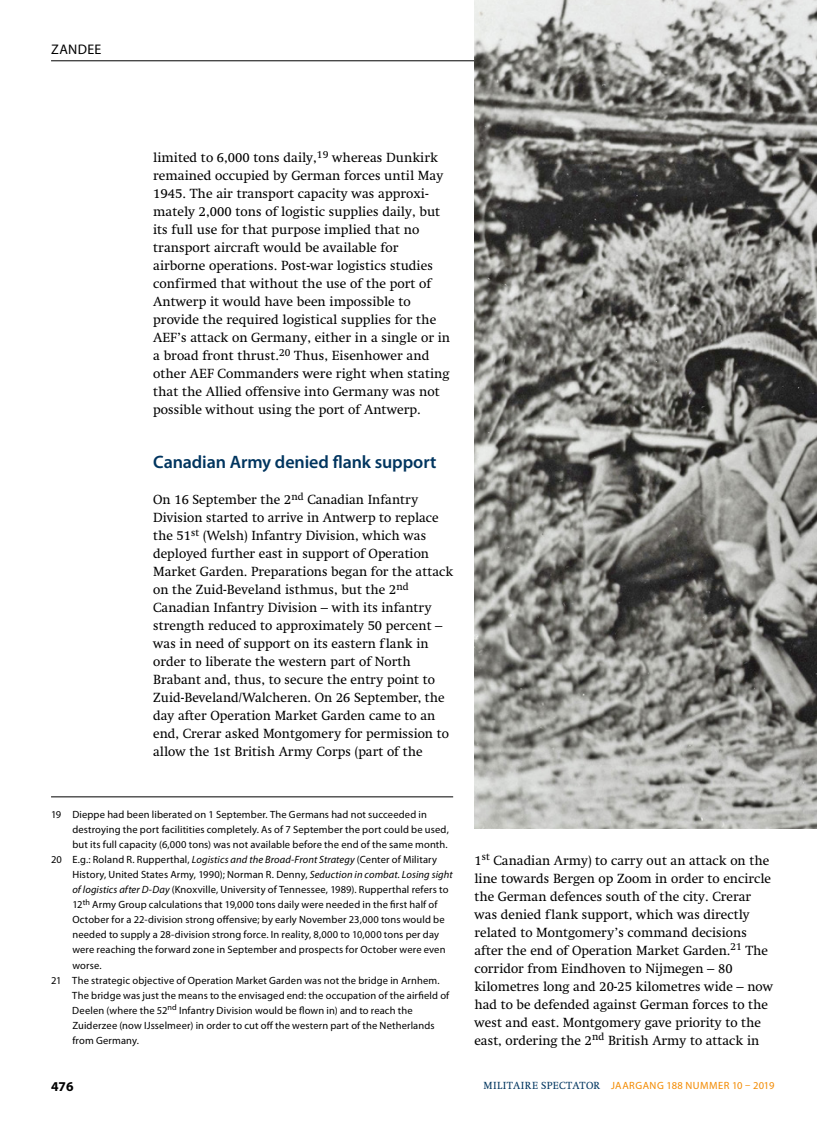
<style>
.page{position:relative;width:817px;height:1136px;background:#fff}
.page>*{position:absolute;margin:0;border:0;box-sizing:border-box;transform-origin:0 0}
.t1{font:600 18px "Myriad Pro";letter-spacing:-.005em;color:#00355f}
.t2{font:13.95px "Myriad Pro";color:#000}
.t3{font:13.5px/18px "Swift LT Std";color:#000}
.t4{font:700 13.5px "Myriad Pro";color:#000}
.t5{font:10.5px "Myriad Pro";letter-spacing:.015em;color:#000}
.t6{font:10.5px "Myriad Pro";letter-spacing:.045em;color:#f38a00}
.s1{font-style:italic}
.s2{font-family:"Swift LT Std";color:#00355f}
</style>
<div class="page">
<hr style="left:51px;top:60px;width:723px;height:1px;background:#000">
<hr style="left:51px;top:796px;width:402px;height:1px;background:#000">
<img style="left:474px;top:0;width:342px;height:828px">
<p class="t2" style="left:51px;top:41px;width:18px">Zandee</p>
<p class="t3" style="left:153px;top:149px;width:298px">limited to 6,000 tons daily,<sup>19</sup> whereas Dunkirk remained occupied by German forces until May 1945. The air transport capacity was approxi&shy;mately 2,000 tons of logistic supplies daily, but its full use for that purpose implied that no transport aircraft would be available for airborne operations. Post-war logistics studies confirmed that without the use of the port of Antwerp it would have been impossible to provide the required logistical supplies for the AEF’s attack on Germany, either in a single or in a broad front thrust.<sup>20</sup> Thus, Eisenhower and other AEF Commanders were right when stating that the Allied offensive into Germany was not possible without using the port of Antwerp.</p>
<h1 class="t1" style="left:153px;top:451px;width:285px">Canadian Army denied flank support</h1>
<p class="t3" style="left:153px;top:491px;width:301px">On 16 September the 2<sup>nd</sup> Canadian Infantry Division started to arrive in Antwerp to replace the 51<sup>st</sup> (Welsh) Infantry Division, which was deployed further east in support of Operation Market Garden. Preparations began for the attack on the Zuid-Beveland isthmus, but the 2<sup>nd </sup>Canadian Infantry Division – with its infantry strength reduced to approximately 50 percent – was in need of support on its eastern flank in order to liberate the western part of North Brabant and, thus, to secure the entry point to Zuid-Beveland/Walcheren. On 26 September, the day after Operation Market Garden came to an end, Crerar asked Montgomery for permission to allow the 1st British Army Corps (part of the</p>
<p class="t5" style="left:51px;top:808px;width:377px">19 Dieppe had been liberated on 1 September. The Germans had not succeeded in</p>
<p class="t5" style="left:72px;top:823px;width:378px">destroying the port facilitities completely. As of 7 September the port could be used,</p>
<p class="t5" style="left:72px;top:838px;width:377px">but its full capacity (6,000 tons) was not available before the end of the same month.</p>
<p class="t5" style="left:51px;top:853px;width:387px">20 E.g.: Roland R. Rupperthal, <span class="s1">Logistics and the Broad-Front Strategy</span> (Center of Military</p>
<p class="t5" style="left:72px;top:868px;width:382px">History, United States Army, 1990); Norman R. Denny, <span class="s1">Seduction in combat. Losing sight</span></p>
<p class="t5" style="left:72px;top:883px;width:377px"><span class="s1">of logistics after D-Day</span> (Knoxville, University of Tennessee, 1989). Rupperthal refers to</p>
<p class="t5" style="left:72px;top:898px;width:366px">12<sup>th</sup> Army Group calculations that 19,000 tons daily were needed in the first half of</p>
<p class="t5" style="left:72px;top:913px;width:374px">October for a 22-division strong offensive; by early November 23,000 tons would be</p>
<p class="t5" style="left:72px;top:928px;width:368px">needed to supply a 28-division strong force. In reality, 8,000 to 10,000 tons per day</p>
<p class="t5" style="left:72px;top:943px;width:374px">were reaching the forward zone in September and prospects for October were even</p>
<p class="t5" style="left:72px;top:958px;width:31px">worse.</p>
<p class="t5" style="left:51px;top:973px;width:390px">21 The strategic objective of Operation Market Garden was not the bridge in Arnhem.</p>
<p class="t5" style="left:72px;top:988px;width:378px">The bridge was just the means to the envisaged end: the occupation of the airfield of</p>
<p class="t5" style="left:72px;top:1003px;width:342px">Deelen (where the 52<sup>nd</sup> Infantry Division would be flown in) and to reach the</p>
<p class="t5" style="left:72px;top:1018px;width:364px">Zuiderzee (now IJsselmeer) in order to cut off the western part of the Netherlands</p>
<p class="t5" style="left:72px;top:1033px;width:68px">from Germany.</p>
<p class="t3" style="left:474px;top:851px;width:300px">1<sup>st</sup> Canadian Army) to carry out an attack on the line towards Bergen op Zoom in order to encircle the German defences south of the city. Crerar was denied flank support, which was directly related to Montgomery’s command decisions after the end of Operation Market Garden.<sup>21</sup> The corridor from Eindhoven to Nijmegen – 80 kilometres long and 20-25 kilometres wide – now had to be defended against German forces to the west and east. Montgomery gave priority to the east, ordering the 2<sup>nd</sup> British Army to attack in</p>
<p class="t4" style="left:51px;top:1077px;width:24px">476</p>
<p class="t6" style="left:483px;top:1078px;width:292px"><span class="s2">MILITAIRE SPECTATOR</span> JAARGANG 188 NUMMER 10 – 2019</p>
</div>
